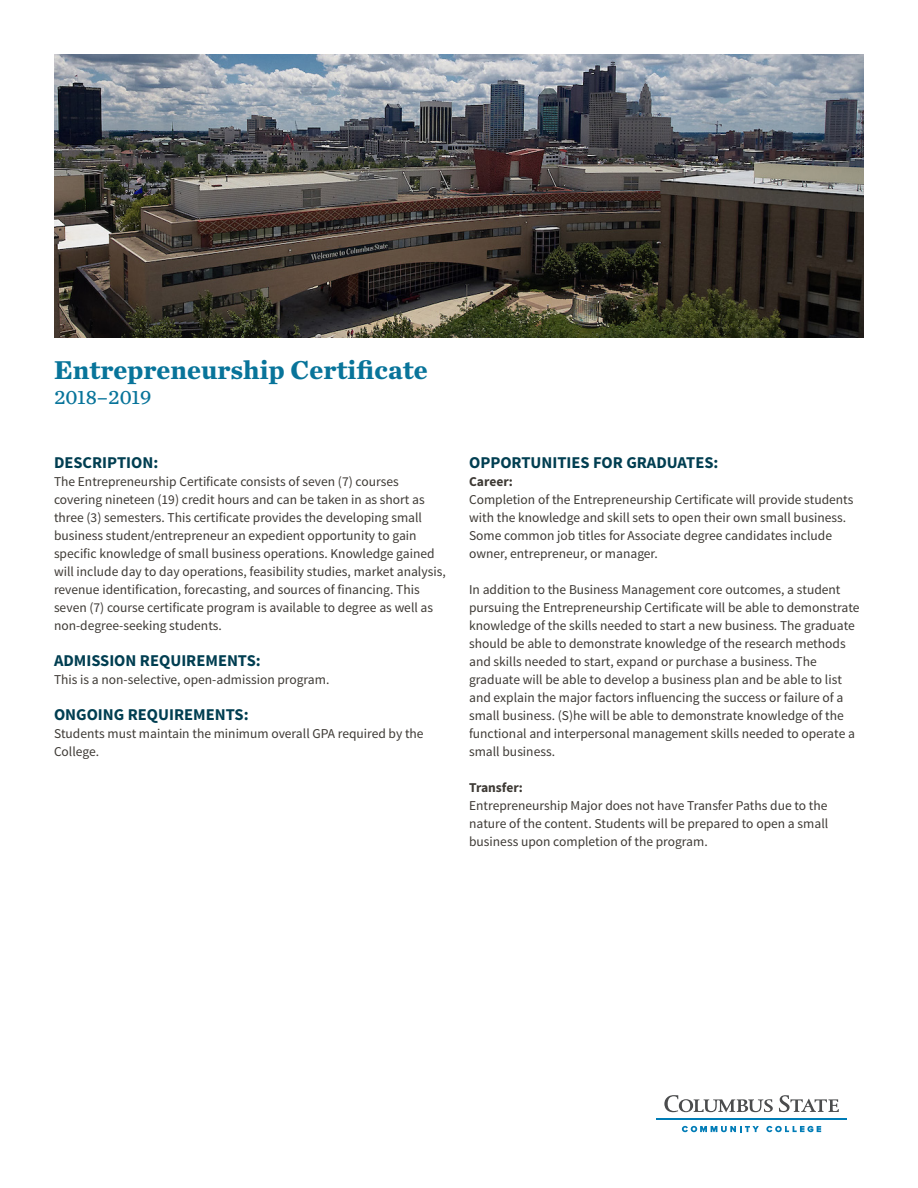
<style>
.page{position:relative;width:918px;height:1188px;background:#fff}
.page>*{position:absolute;margin:0;border:0;box-sizing:border-box;transform-origin:0 0}
.t1{font:700 27px "Chronicle Text G3";color:#08749a}
.degree_type{font:21px "Chronicle Text G3";color:#08749a}
.sub1{font:700 16.5px "Source Sans Pro";color:#013e51}
.body{font:700 16.5px "Source Sans Pro";color:#013e51}
.body-2{font:13.5px/18px "Source Sans Pro";color:#3d3934}
.sub2{font:700 13.5px "Source Sans Pro";color:#3d3934}
.s1{font-weight:700}
</style>
<div class="page">
<img style="left:54px;top:54px;width:810px;height:284px">
<svg style="left:664px;top:1095px;width:109px;height:17px"></svg>
<svg style="left:779px;top:1095px;width:60px;height:17px"></svg>
<svg style="left:682px;top:1126px;width:77px;height:6px"></svg>
<svg style="left:766px;top:1126px;width:55px;height:6px"></svg>
<hr style="left:656px;top:1118px;width:191px;height:2px;background:#007cb6">
<p class="t1" style="left:54px;top:348px;width:375px">Entrepreneurship Certificate</p>
<p class="degree_type" style="left:54px;top:381px;width:99px">2018–2019</p>
<p class="sub1" style="left:54px;top:452px;width:106px">DESCRIPTION:</p>
<p class="body-2" style="left:54px;top:473px;width:393px">The Entrepreneurship Certificate consists of seven (7) courses covering nineteen (19) credit hours and can be taken in as short as three (3) semesters. This certificate provides the developing small business student/entrepreneur an expedient opportunity to gain specific knowledge of small business operations. Knowledge gained will include day to day operations, feasibility studies, market analysis, revenue identification, forecasting, and sources of financing. This seven (7) course certificate program is available to degree as well as non-degree-seeking students.</p>
<p class="body" style="left:54px;top:650px;width:208px">ADMISSION REQUIREMENTS:</p>
<p class="body-2" style="left:54px;top:671px;width:277px">This is a non-selective, open-admission program.</p>
<p class="sub1" style="left:54px;top:704px;width:196px">ONGOING REQUIREMENTS:</p>
<p class="body-2" style="left:54px;top:725px;width:371px">Students must maintain the minimum overall GPA required by the<br>College.</p>
<p class="sub1" style="left:469px;top:452px;width:251px">OPPORTUNITIES FOR GRADUATES:</p>
<p class="sub2" style="left:469px;top:473px;width:45px">Career:</p>
<p class="body-2" style="left:469px;top:491px;width:386px">Completion of the Entrepreneurship Certificate will provide students with the knowledge and skill sets to open their own small business.<br>Some common job titles for Associate degree candidates include owner, entrepreneur, or manager.</p>
<p class="body-2" style="left:469px;top:581px;width:392px">In addition to the Business Management core outcomes, a student pursuing the Entrepreneurship Certificate will be able to demonstrate knowledge of the skills needed to start a new business. The graduate should be able to demonstrate knowledge of the research methods and skills needed to start, expand or purchase a business. The graduate will be able to develop a business plan and be able to list and explain the major factors influencing the success or failure of a small business. (S)he will be able to demonstrate knowledge of the functional and interpersonal management skills needed to operate a small business.</p>
<p class="body-2" style="left:469px;top:779px;width:361px"><span class="s1">Transfer:<br></span>Entrepreneurship Major does not have Transfer Paths due to the nature of the content. Students will be prepared to open a small business upon completion of the program.</p>
</div>
